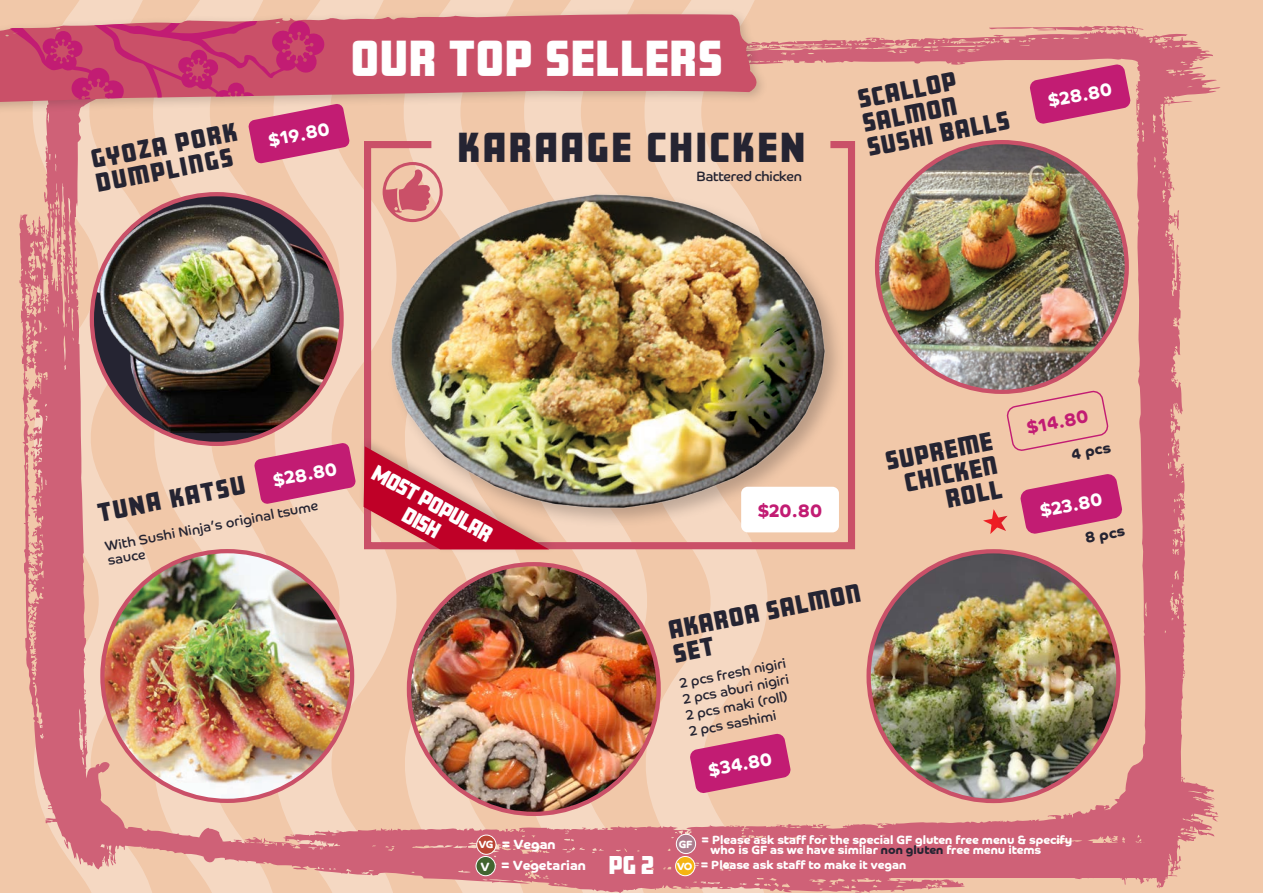
<style>
.page{position:relative;width:1263px;height:893px;background:#f1c8a9}
.page>*{position:absolute;margin:0;border:0;box-sizing:border-box;transform-origin:0 0}
.t1{font:900 44.25px "Amboy";letter-spacing:.03em;color:#fff}
.t2{font:900 36.6px "Amboy";letter-spacing:.09em;color:#252432}
.t3{font:900 22.8px/24.5px "Amboy";color:#252432}
.t4{font:900 22.5px "Amboy";color:#fff}
.t5{font:900 19.5px/22.5px "Amboy";color:#fff;text-align:center}
.t6{font:700 18px "Co Headline";color:#fff}
.t7{font:700 18px "Co Headline";color:#c21c73}
.t8{font:700 15px "Co Headline";color:#252432}
.t9{font:13.5px/14.2px "Co Headline";letter-spacing:-.01em;color:#252432}
.t10{font:700 13.5px "Co Headline";color:#fff}
.t11{font:700 12.15px "Co Headline";color:#fff}
.t12{font:700 12px/10.5px "Co Headline";color:#fff}
.t13{font:700 10.5px "Co Headline";color:#fff}
.s1{color:#252432}
</style>
<div class="page">
<img style="left:18px;top:24px;width:1202px;height:869px">
<div style="left:0;top:8px;width:768px;height:112px;background:#231f20;opacity:.2"></div>
<svg style="left:350px;top:14px;width:411px;height:95px;background:#d06a77"></svg>
<svg style="left:0;top:14px;width:350px;height:150px;background:#d67586"></svg>
<div style="left:733px;top:843px;width:431px;height:35px;background:#cf6177"></div>
<svg style="left:1007px;top:391px;width:101px;height:60px;background:#edbca5"></svg>
<svg style="left:1020px;top:473px;width:103px;height:61px;background:#d05183"></svg>
<img style="left:360px;top:137px;width:499px;height:416px">
<div style="left:358px;top:436px;width:200px;height:117px;background:#231f20;opacity:.21"></div>
<img style="left:364px;top:446px;width:185px;height:103px">
<svg style="left:383px;top:162px;width:60px;height:60px;background:#e09590"></svg>
<svg style="left:983px;top:509px;width:24px;height:25px"></svg>
<div style="left:476px;top:856px;width:19px;height:20px;background:#426530;border-radius:50%"></div>
<div style="left:476px;top:856px;width:20px;height:20px;border:1px solid #fff;border-radius:50%"></div>
<div style="left:676px;top:856px;width:19px;height:20px;background:#f5b412;border-radius:50%"></div>
<div style="left:675px;top:856px;width:20px;height:20px;border:1px solid #fff;border-radius:50%"></div>
<div style="left:477px;top:835px;width:19px;height:19px;background:#ba4533;border-radius:50%"></div>
<div style="left:476px;top:835px;width:20px;height:20px;border:1px solid #fff;border-radius:50%"></div>
<div style="left:676px;top:834px;width:20px;height:19px;background:#ac7d8e;border-radius:50%"></div>
<div style="left:676px;top:834px;width:20px;height:20px;border:1px solid #fff;border-radius:50%"></div>
<p class="t3" style="left:89px;top:147px;width:149px;rotate:-11deg">Gyoza Pork<br>Dumplings</p>
<p class="t6" style="left:267px;top:130px;width:63px;rotate:-11deg">$19.80</p>
<p class="t1" style="left:351px;top:32px;width:373px">OUR TOP SELLERS</p>
<p class="t2" style="left:458px;top:126px;width:349px">KARAAGE CHICKEN</p>
<p class="t9" style="left:696px;top:170px;width:107px">Battered chicken</p>
<p class="t3" style="left:856px;top:87px;width:101px;rotate:-11deg">Scallop</p>
<p class="t6" style="left:1046px;top:91px;width:66px;rotate:-11deg">$28.80</p>
<p class="t3" style="left:861px;top:111px;width:146px;rotate:-11deg">Salmon<br>Sushi Balls</p>
<p class="t6" style="left:271px;top:470px;width:66px;rotate:-11deg">$28.80</p>
<p class="t3" style="left:96px;top:501px;width:150px;rotate:-11deg">TUNA KATSU</p>
<p class="t9" style="left:104px;top:540px;width:218px;rotate:-11deg">With Sushi Ninja’s original tsume sauce</p>
<p class="t5" style="left:380px;top:461px;width:135px;rotate:29deg">MOST POPULAR<br>Dish</p>
<p class="t7" style="left:758px;top:500px;width:66px">$20.80</p>
<p class="t3" style="left:667px;top:617px;width:196px;rotate:-11deg">Akaroa Salmon<br>Set</p>
<p class="t9" style="left:679px;top:676px;width:109px;rotate:-11deg">2 pcs fresh nigiri</p>
<p class="t9" style="left:682px;top:692px;width:109px;rotate:-11deg">2 pcs aburi nigiri</p>
<p class="t9" style="left:685px;top:709px;width:104px;rotate:-11deg">2 pcs maki (roll)</p>
<p class="t9" style="left:688px;top:725px;width:90px;rotate:-11deg">2 pcs sashimi</p>
<p class="t6" style="left:707px;top:760px;width:66px;rotate:-11deg">$34.80</p>
<p class="t3" style="left:884px;top:449px;width:110px;rotate:-11deg">Supreme</p>
<p class="t3" style="left:903px;top:470px;width:95px;rotate:-11deg">Chicken</p>
<p class="t3" style="left:944px;top:487px;width:58px;rotate:-11deg">Roll</p>
<p class="t7" style="left:1025px;top:418px;width:64px;rotate:-11deg">$14.80</p>
<p class="t8" style="left:1070px;top:446px;width:41px;rotate:-11deg">4 pcs</p>
<p class="t6" style="left:1038px;top:501px;width:65px;rotate:-11deg">$23.80</p>
<p class="t8" style="left:1083px;top:530px;width:42px;rotate:-11deg">8 pcs</p>
<p class="t13" style="left:479px;top:839px;width:16px">VG</p>
<p class="t10" style="left:502px;top:836px;width:55px">= Vegan</p>
<p class="t13" style="left:679px;top:838px;width:15px">GF</p>
<p class="t12" style="left:710px;top:834px;width:363px;text-indent:-9px">= Please ask staff for the special GF gluten free menu &amp; specify who is GF as we have similar <span class="s1">non gluten</span> free menu items</p>
<p class="t4" style="left:609px;top:852px;width:47px">PG 2</p>
<p class="t11" style="left:481px;top:860px;width:10px">V</p>
<p class="t10" style="left:501px;top:858px;width:86px">= Vegetarian</p>
<p class="t13" style="left:677px;top:860px;width:17px">VO</p>
<p class="t12" style="left:701px;top:860px;width:207px">= Please ask staff to make it vegan</p>
</div>
